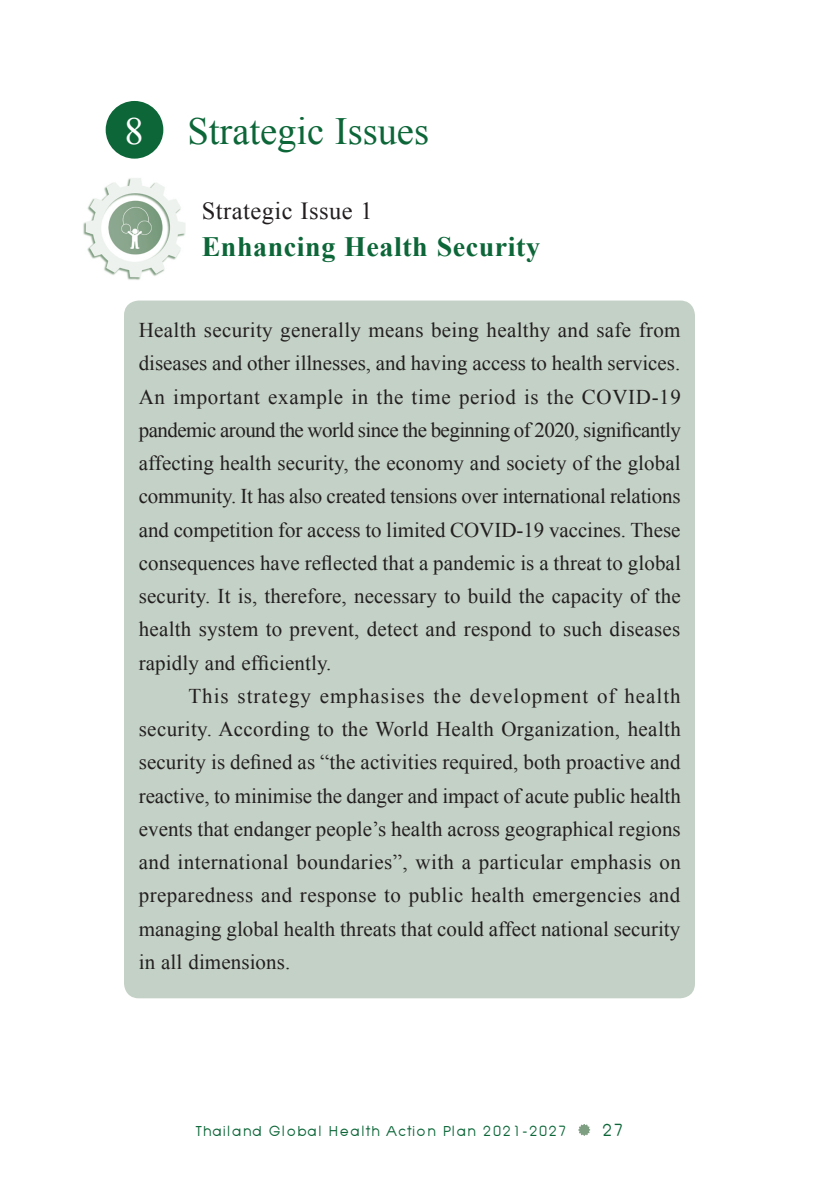
<style>
.page{position:relative;width:819px;height:1197px;background:#fff}
.page>*{position:absolute;margin:0;border:0;box-sizing:border-box;transform-origin:0 0}
.head2{font:38.5px "Times New Roman";color:#0c6638}
.ประเด_นย_ทธฯ-2{font:700 28px "Times New Roman";letter-spacing:.02em;color:#0c6638}
.ประเด_นย_ทธฯ-1{font:24.5px "Times New Roman";letter-spacing:.02em;color:#231f20}
.t1{font:23.62px "Chula Narak";letter-spacing:.01em;color:#0c6638}
.text1{font:21px/33.2px "Times New Roman";letter-spacing:.005em;color:#231f20;text-align:justify}
.s1{color:#fff}
.s2{font-size:28px}
</style>
<div class="page">
<svg style="left:578px;top:1124px;width:12px;height:12px"></svg>
<div style="left:124px;top:301px;width:571px;height:697px;background:#c4d1c6;border-radius:15px"></div>
<img style="left:83px;top:178px;width:103px;height:102px">
<div style="left:105px;top:100px;width:59px;height:60px;background:#0c6638;border-radius:50%"></div>
<div style="left:104px;top:99px;width:61px;height:61px;border:2px solid #fff;border-radius:50%"></div>
<p class="head2" style="left:125px;top:105px;width:306px"><span class="s1">8</span> Strategic Issues</p>
<p class="ประเด_นย_ทธฯ-1" style="left:202px;top:195px;width:173px">Strategic Issue 1</p>
<p class="ประเด_นย_ทธฯ-2" style="left:202px;top:227px;width:340px">Enhancing Health Security</p>
<p class="text1" style="left:139px;top:313px;width:544px">Health security generally means being healthy and safe from diseases and other illnesses, and having access to health services.<br>An important example in the time period is the COVID-19 pandemic around the world since the beginning of 2020, significantly affecting health security, the economy and society of the global community. It has also created tensions over international relations and competition for access to limited COVID-19 vaccines. These consequences have reflected that a pandemic is a threat to global security. It is, therefore, necessary to build the capacity of the health system to prevent, detect and respond to such diseases rapidly and efficiently.</p>
<p class="text1" style="left:139px;top:679px;width:544px;text-indent:50px">This strategy emphasises the development of health security. According to the World Health Organization, health security is defined as “the activities required, both proactive and reactive, to minimise the danger and impact of acute public health events that endanger people’s health across geographical regions and international boundaries”, with a particular emphasis on preparedness and response to public health emergencies and managing global health threats that could affect national security in all dimensions.</p>
<p class="t1" style="left:196px;top:1116px;width:430px">Thailand Global Health Action Plan 2021-2027 <span class="s2">27</span></p>
</div>
